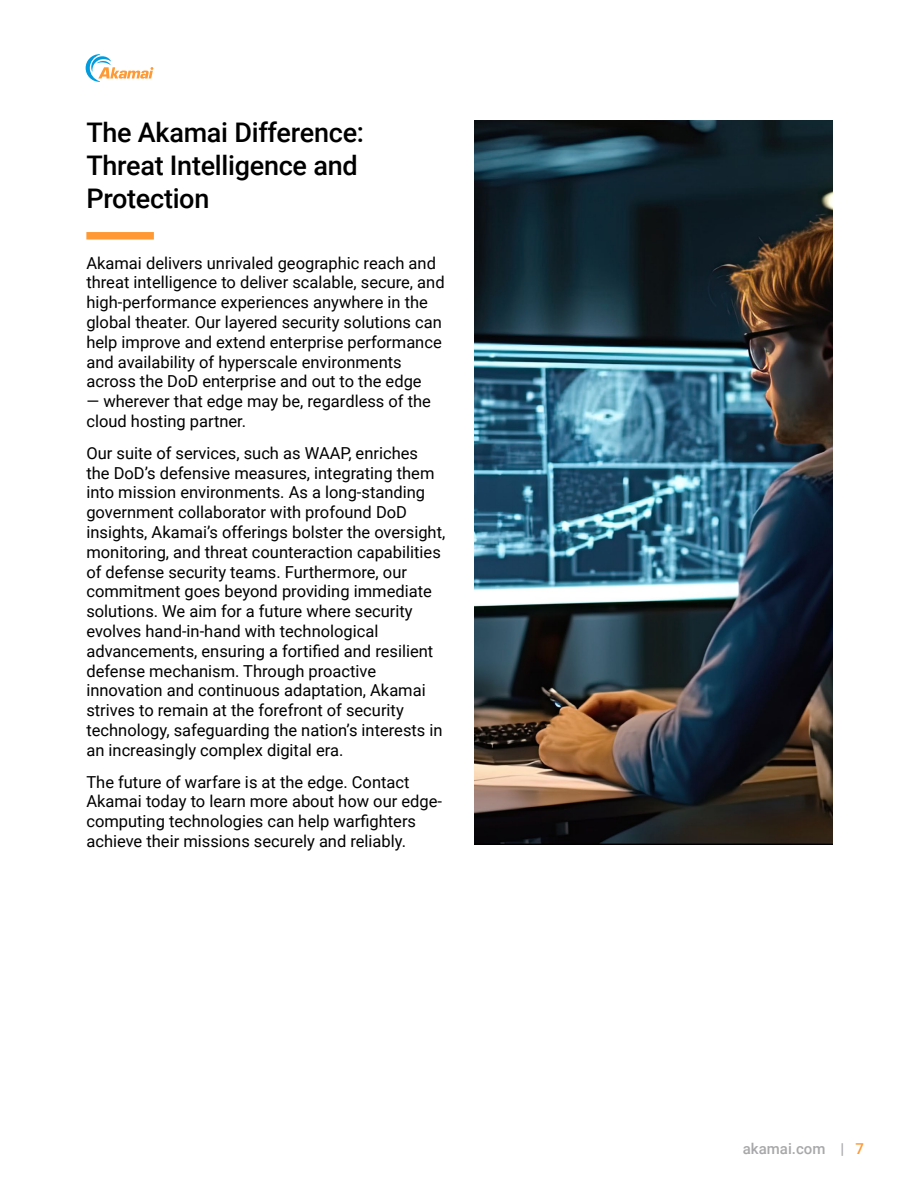
<style>
.page{position:relative;width:918px;height:1188px;background:#fff}
.page>*{position:absolute;margin:0;border:0;box-sizing:border-box;transform-origin:0 0}
.t1{font:500 27px/33px "Roboto";letter-spacing:-.01em;color:#000}
.t2{font:16.5px/19.8px "Roboto";color:#000}
.t3{font:500 15px "Roboto";color:#a8a8aa}
.s1{color:#f93}
</style>
<div class="page">
<svg style="left:86px;top:54px;width:67px;height:28px"></svg>
<div style="left:86px;top:232px;width:68px;height:8px;background:#f93"></div>
<img style="left:474px;top:121px;width:358px;height:724px">
<h1 class="t1" style="left:86px;top:115px;width:279px">The Akamai Difference:<br>Threat Intelligence and<br>Protection</h1>
<p class="t2" style="left:86px;top:252px;width:360px">Akamai delivers unrivaled geographic reach and threat intelligence to deliver scalable, secure, and high-performance experiences anywhere in the global theater. Our layered security solutions can help improve and extend enterprise performance and availability of hyperscale environments across the DoD enterprise and out to the edge</p>
<p class="t2" style="left:86px;top:391px;width:346px">— wherever that edge may be, regardless of the cloud hosting partner.</p>
<p class="t2" style="left:86px;top:442px;width:360px">Our suite of services, such as WAAP, enriches the DoD’s defensive measures, integrating them into mission environments. As a long-standing government collaborator with profound DoD insights, Akamai’s offerings bolster the oversight, monitoring, and threat counteraction capabilities of defense security teams. Furthermore, our commitment goes beyond providing immediate solutions. We aim for a future where security evolves hand-in-hand with technological advancements, ensuring a fortified and resilient defense mechanism. Through proactive innovation and continuous adaptation, Akamai strives to remain at the forefront of security technology, safeguarding the nation’s interests in an increasingly complex digital era.</p>
<p class="t2" style="left:86px;top:771px;width:357px">The future of warfare is at the edge. Contact Akamai today to learn more about how our edge&shy;computing technologies can help warfighters achieve their missions securely and reliably.</p>
<p class="t3" style="left:743px;top:1139px;width:123px">akamai.com | <span class="s1">7</span></p>
</div>
